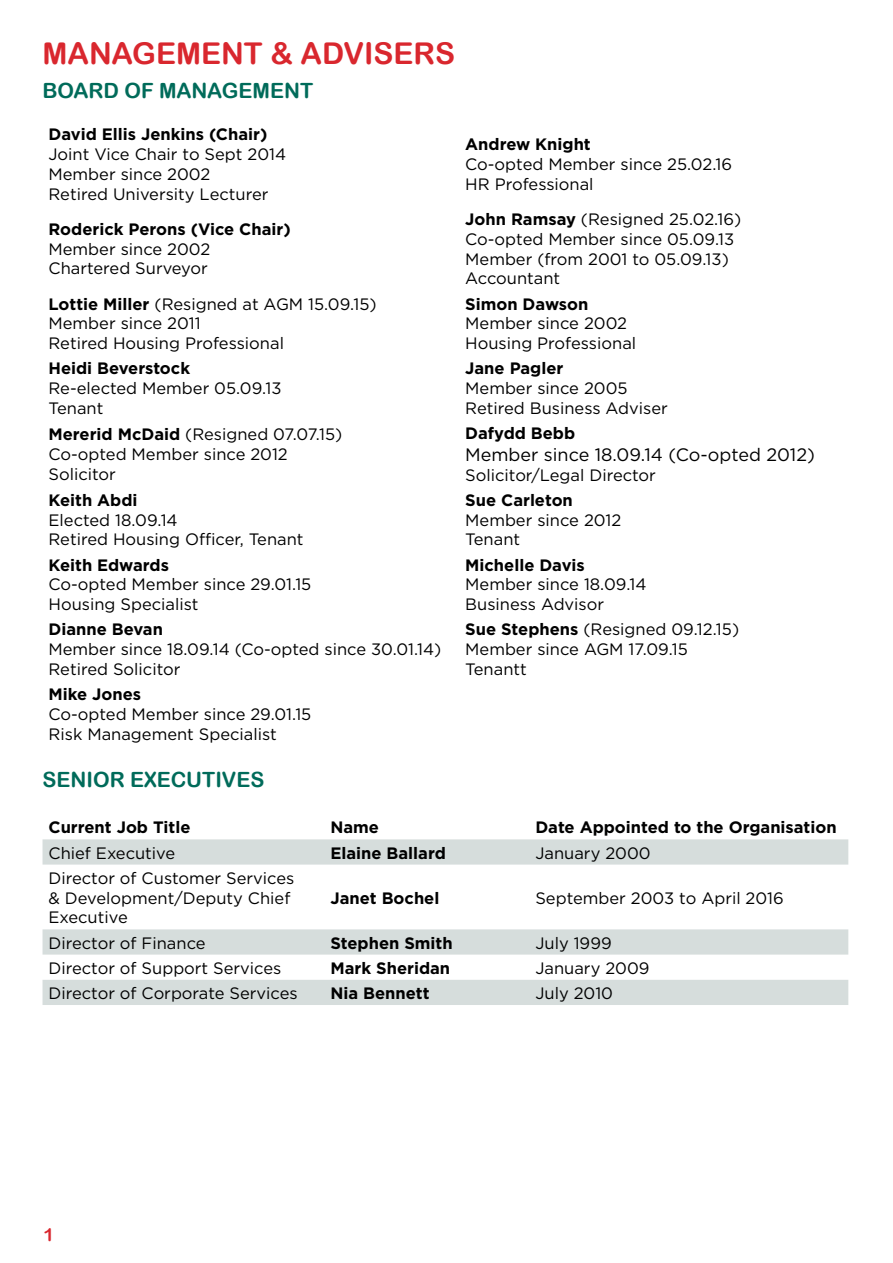
<style>
.page{position:relative;width:893px;height:1263px;background:#fff}
.page>*{position:absolute;margin:0;border:0;box-sizing:border-box;transform-origin:0 0}
.t1{font:30px "Arial Rounded MT Bold";color:#d9272e}
.t2{font:21px "Arial Rounded MT Bold";color:#006b5a}
.t3{font:18px "Gotham";color:#000}
.t4{font:18px "Arial Rounded MT Bold";color:#d9272e}
.t5{font:16.5px/19.8px "Gotham";color:#000}
.t6{font:700 16.5px "Gotham";color:#000}
.s1{font-weight:700}
</style>
<div class="page">
<svg style="left:43px;top:839px;width:805px;height:166px"></svg>
<h1 class="t1" style="left:43px;top:36px;width:414px">MANAGEMENT &amp; ADVISERS</h1>
<p class="t2" style="left:43px;top:78px;width:272px">BOARD OF MANAGEMENT</p>
<p class="t6" style="left:49px;top:124px;width:220px">David Ellis Jenkins (Chair)</p>
<p class="t5" style="left:49px;top:144px;width:239px">Joint Vice Chair to Sept 2014<br>Member since 2002<br>Retired University Lecturer</p>
<p class="t6" style="left:49px;top:218px;width:244px">Roderick Perons (Vice Chair)</p>
<p class="t5" style="left:49px;top:238px;width:163px">Member since 2002<br>Chartered Surveyor</p>
<p class="t6" style="left:465px;top:133px;width:127px">Andrew Knight</p>
<p class="t5" style="left:465px;top:154px;width:268px">Co-opted Member since 25.02.16<br>HR Professional</p>
<p class="t5" style="left:465px;top:209px;width:277px"><span class="s1">John Ramsay</span> (Resigned 25.02.16)<br>Co-opted Member since 05.09.13<br>Member (from 2001 to 05.09.13)<br>Accountant</p>
<p class="t5" style="left:49px;top:293px;width:330px"><span class="s1">Lottie Miller</span> (Resigned at AGM 15.09.15)<br>Member since 2011<br>Retired Housing Professional</p>
<p class="t6" style="left:465px;top:293px;width:125px">Simon Dawson</p>
<p class="t5" style="left:465px;top:313px;width:172px">Member since 2002<br>Housing Professional</p>
<p class="t6" style="left:49px;top:357px;width:143px">Heidi Beverstock</p>
<p class="t5" style="left:49px;top:378px;width:234px">Re-elected Member 05.09.13<br>Tenant</p>
<p class="t6" style="left:465px;top:357px;width:100px">Jane Pagler</p>
<p class="t5" style="left:465px;top:378px;width:204px">Member since 2005<br>Retired Business Adviser</p>
<p class="t5" style="left:49px;top:424px;width:295px"><span class="s1">Mererid McDaid</span> (Resigned 07.07.15)<br>Co-opted Member since 2012<br>Solicitor</p>
<p class="t6" style="left:465px;top:422px;width:111px">Dafydd Bebb</p>
<p class="t3" style="left:465px;top:443px;width:351px">Member since 18.09.14 (Co-opted 2012)</p>
<p class="t5" style="left:465px;top:464px;width:192px">Solicitor/Legal Director</p>
<p class="t6" style="left:49px;top:489px;width:91px">Keith Abdi</p>
<p class="t5" style="left:49px;top:509px;width:257px">Elected 18.09.14<br>Retired Housing Officer, Tenant</p>
<p class="t6" style="left:49px;top:554px;width:122px">Keith Edwards</p>
<p class="t5" style="left:49px;top:574px;width:264px">Co-opted Member since 29.01.15<br>Housing Specialist</p>
<p class="t6" style="left:49px;top:618px;width:116px">Dianne Bevan</p>
<p class="t5" style="left:49px;top:639px;width:394px">Member since 18.09.14 (Co-opted since 30.01.14)<br>Retired Solicitor</p>
<p class="t6" style="left:465px;top:489px;width:109px">Sue Carleton</p>
<p class="t5" style="left:465px;top:509px;width:158px">Member since 2012<br>Tenant</p>
<p class="t6" style="left:465px;top:554px;width:121px">Michelle Davis</p>
<p class="t5" style="left:465px;top:574px;width:183px">Member since 18.09.14<br>Business Advisor</p>
<p class="t5" style="left:465px;top:619px;width:275px"><span class="s1">Sue Stephens</span> (Resigned 09.12.15)<br>Member since AGM 17.09.15<br>Tenantt</p>
<p class="t6" style="left:49px;top:683px;width:94px">Mike Jones</p>
<p class="t5" style="left:49px;top:704px;width:264px">Co-opted Member since 29.01.15<br>Risk Management Specialist</p>
<p class="t2" style="left:43px;top:767px;width:223px">SENIOR EXECUTIVES</p>
<p class="t6" style="left:49px;top:817px;width:143px">Current Job Title</p>
<p class="t6" style="left:330px;top:817px;width:50px">Name</p>
<p class="t6" style="left:535px;top:817px;width:303px">Date Appointed to the Organisation</p>
<p class="t5" style="left:49px;top:842px;width:128px">Chief Executive</p>
<p class="t6" style="left:330px;top:842px;width:117px">Elaine Ballard</p>
<p class="t5" style="left:535px;top:842px;width:117px">January 2000</p>
<p class="t5" style="left:49px;top:868px;width:247px">Director of Customer Services &amp; Development/Deputy Chief<br>Executive</p>
<p class="t6" style="left:330px;top:887px;width:110px">Janet Bochel</p>
<p class="t5" style="left:535px;top:887px;width:250px">September 2003 to April 2016</p>
<p class="t5" style="left:49px;top:932px;width:159px">Director of Finance</p>
<p class="t6" style="left:330px;top:932px;width:124px">Stephen Smith</p>
<p class="t5" style="left:535px;top:932px;width:78px">July 1999</p>
<p class="t5" style="left:49px;top:958px;width:234px">Director of Support Services</p>
<p class="t6" style="left:330px;top:957px;width:121px">Mark Sheridan</p>
<p class="t5" style="left:535px;top:958px;width:116px">January 2009</p>
<p class="t5" style="left:49px;top:983px;width:251px">Director of Corporate Services</p>
<p class="t6" style="left:330px;top:982px;width:101px">Nia Bennett</p>
<p class="t5" style="left:535px;top:983px;width:79px">July 2010</p>
<p class="t4" style="left:43px;top:1224px;width:12px">1</p>
</div>
